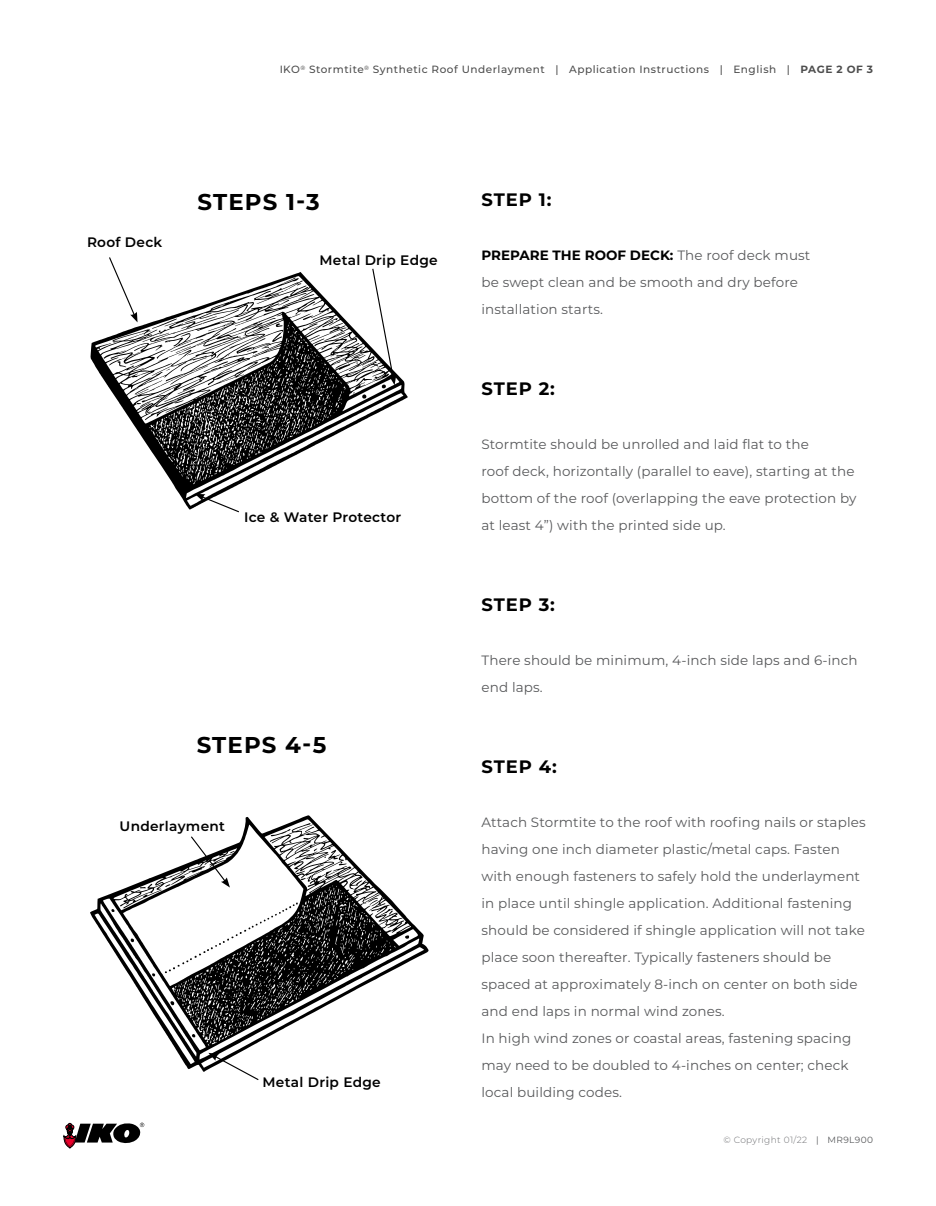
<style>
.page{position:relative;width:936px;height:1206px;background:#fff}
.page>*{position:absolute;margin:0;border:0;box-sizing:border-box;transform-origin:0 0}
.t1{font:700 22.95px "Montserrat";letter-spacing:.05em;color:#000}
.t2{font:700 18px "Montserrat";letter-spacing:.05em;color:#000}
.t3{font:600 13.8px "Montserrat";letter-spacing:.02em;color:#000}
.t4{font:13.5px/27px "Montserrat";letter-spacing:.01em;color:#58595b}
.t5{font:500 10.5px "Montserrat";letter-spacing:.05em;color:#000}
.t6{font:300 9px "Montserrat";letter-spacing:.04em;color:#6d6e71}
.s1{font-weight:700}
.s2{font-weight:700;color:#000}
.s3{font-weight:400;color:#58595b}
</style>
<div class="page">
<svg style="left:63px;top:1122px;width:81px;height:27px"></svg>
<svg style="left:90px;top:272px;width:318px;height:238px"></svg>
<svg style="left:108px;top:257px;width:30px;height:65px"></svg>
<svg style="left:371px;top:268px;width:25px;height:117px"></svg>
<svg style="left:195px;top:494px;width:45px;height:19px"></svg>
<svg style="left:90px;top:815px;width:339px;height:257px"></svg>
<svg style="left:190px;top:835px;width:40px;height:53px"></svg>
<svg style="left:208px;top:1053px;width:52px;height:27px"></svg>
<p class="t5" style="left:280px;top:62px;width:595px">IKO<sup>®</sup> Stormtite<sup>®</sup> Synthetic Roof Underlayment | Application Instructions | English | <span class="s1">PAGE 2 OF 3</span></p>
<p class="t3" style="left:87px;top:232px;width:77px">Roof Deck</p>
<p class="t1" style="left:198px;top:186px;width:124px">STEPS 1-3</p>
<p class="t3" style="left:320px;top:250px;width:120px">Metal Drip Edge</p>
<p class="t3" style="left:244px;top:507px;width:159px">Ice &amp; Water Protector</p>
<p class="t1" style="left:197px;top:728px;width:131px">STEPS 4-5</p>
<p class="t3" style="left:120px;top:817px;width:107px">Underlayment</p>
<p class="t3" style="left:263px;top:1073px;width:120px">Metal Drip Edge</p>
<p class="t2" style="left:482px;top:186px;width:71px">STEP 1:</p>
<p class="t4" style="left:482px;top:241px;width:330px"><span class="s2">PREPARE THE ROOF DECK:</span> The roof deck must be swept clean and be smooth and dry before installation starts.</p>
<p class="t2" style="left:482px;top:375px;width:75px">STEP 2:</p>
<p class="t4" style="left:482px;top:430px;width:376px">Stormtite should be unrolled and laid flat to the<br>roof deck, horizontally (parallel to eave), starting at the bottom of the roof (overlapping the eave protection by at least 4”) with the printed side up.</p>
<p class="t2" style="left:482px;top:591px;width:75px">STEP 3:</p>
<p class="t4" style="left:482px;top:646px;width:378px">There should be minimum, 4-inch side laps and 6-inch end laps.</p>
<p class="t2" style="left:482px;top:753px;width:77px">STEP 4:</p>
<p class="t4" style="left:482px;top:808px;width:386px">Attach Stormtite to the roof with roofing nails or staples having one inch diameter plastic/metal caps. Fasten with enough fasteners to safely hold the underlayment in place until shingle application. Additional fastening should be considered if shingle application will not take place soon thereafter. Typically fasteners should be spaced at approximately 8-inch on center on both side and end laps in normal wind zones.</p>
<p class="t4" style="left:482px;top:1024px;width:371px">In high wind zones or coastal areas, fastening spacing may need to be doubled to 4-inches on center; check local building codes.</p>
<p class="t6" style="left:723px;top:1134px;width:151px">© Copyright 01/22 <span class="s3">| MR9L900</span></p>
</div>
